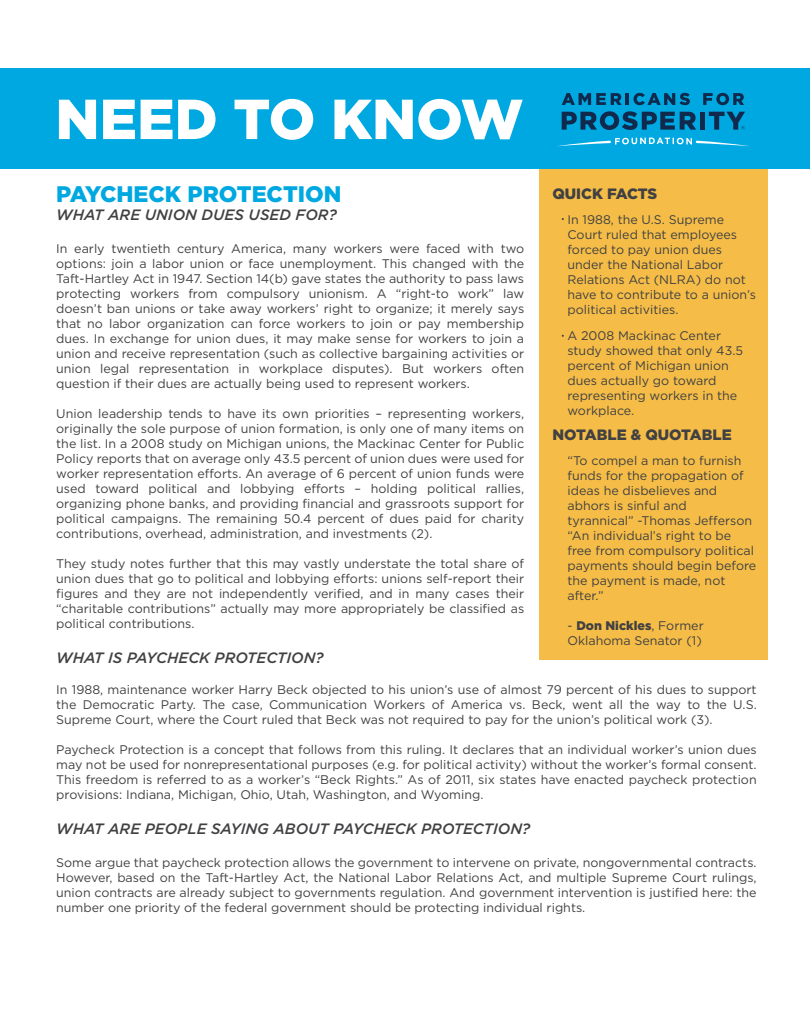
<style>
.page{position:relative;width:810px;height:1035px;background:#fff}
.page>*{position:absolute;margin:0;border:0;box-sizing:border-box;transform-origin:0 0}
.t1{font:900 56.25px "Gotham HTF";color:#fff}
.t2{font:900 22.5px "Gotham HTF";color:#00a8e1}
.t3{font:italic 500 15px "Gotham HTF";color:#414042}
.t4{font:900 15px "Gotham HTF";color:#414042}
.t5{font:12.5px/15px "Gotham HTF";color:#414042;text-align:justify}
.s1{font-weight:900}
</style>
<div class="page">
<div style="left:539px;top:82px;width:228px;height:578px;background:#f5bd47"></div>
<div style="left:0;top:68px;width:810px;height:101px;background:#00a8e1"></div>
<svg style="left:562px;top:111px;width:134px;height:19px"></svg>
<div style="left:700px;top:112px;width:5px;height:18px;background:#0f2a4c"></div>
<svg style="left:709px;top:112px;width:36px;height:18px"></svg>
<svg style="left:562px;top:93px;width:128px;height:12px"></svg>
<svg style="left:703px;top:93px;width:41px;height:12px"></svg>
<svg style="left:559px;top:138px;width:189px;height:8px"></svg>
<h1 class="t1" style="left:55px;top:87px;width:470px">NEED TO KNOW</h1>
<h2 class="t2" style="left:56px;top:181px;width:287px">PAYCHECK PROTECTION</h2>
<p class="t3" style="left:56px;top:206px;width:282px">WHAT ARE UNION DUES USED FOR?</p>
<p class="t5" style="left:56px;top:241px;width:470px">In early twentieth century America, many workers were faced with two options: join a labor union or face unemployment. This changed with the Taft-Hartley Act in 1947. Section 14(b) gave states the authority to pass laws protecting workers from compulsory unionism. A “right-to work” law doesn’t ban unions or take away workers’ right to organize; it merely says that no labor organization can force workers to join or pay membership dues. In exchange for union dues, it may make sense for workers to join a union and receive representation (such as collective bargaining activities or union legal representation in workplace disputes). But workers often question if their dues are actually being used to represent workers.</p>
<p class="t5" style="left:56px;top:406px;width:470px">Union leadership tends to have its own priorities – representing workers, originally the sole purpose of union formation, is only one of many items on the list. In a 2008 study on Michigan unions, the Mackinac Center for Public Policy reports that on average only 43.5 percent of union dues were used for worker representation efforts. An average of 6 percent of union funds were used toward political and lobbying efforts – holding political rallies, organizing phone banks, and providing financial and grassroots support for political campaigns. The remaining 50.4 percent of dues paid for charity contributions, overhead, administration, and investments (2).</p>
<p class="t5" style="left:56px;top:556px;width:470px">They study notes further that this may vastly understate the total share of union dues that go to political and lobbying efforts: unions self-report their figures and they are not independently verified, and in many cases their “charitable contributions” actually may more appropriately be classified as political contributions.</p>
<p class="t3" style="left:56px;top:649px;width:269px">WHAT IS PAYCHECK PROTECTION?</p>
<p class="t5" style="left:56px;top:682px;width:702px">In 1988, maintenance worker Harry Beck objected to his union’s use of almost 79 percent of his dues to support the Democratic Party. The case, Communication Workers of America vs. Beck, went all the way to the U.S.<br>Supreme Court, where the Court ruled that Beck was not required to pay for the union’s political work (3).</p>
<p class="t5" style="left:56px;top:742px;width:702px">Paycheck Protection is a concept that follows from this ruling. It declares that an individual worker’s union dues may not be used for nonrepresentational purposes (e.g. for political activity) without the worker’s formal consent.<br>This freedom is referred to as a worker’s “Beck Rights.” As of 2011, six states have enacted paycheck protection provisions: Indiana, Michigan, Ohio, Utah, Washington, and Wyoming.</p>
<p class="t3" style="left:56px;top:820px;width:476px">WHAT ARE PEOPLE SAYING ABOUT PAYCHECK PROTECTION?</p>
<p class="t5" style="left:56px;top:855px;width:702px">Some argue that paycheck protection allows the government to intervene on private, nongovernmental contracts.<br>However, based on the Taft-Hartley Act, the National Labor Relations Act, and multiple Supreme Court rulings, union contracts are already subject to governments regulation. And government intervention is justified here: the number one priority of the federal government should be protecting individual rights.</p>
<p class="t4" style="left:552px;top:185px;width:106px">QUICK FACTS</p>
<p class="t5" style="left:567px;top:212px;width:190px;text-align:left">In 1988, the U.S. Supreme<br>Court ruled that employees forced to pay union dues under the National Labor<br>Relations Act (NLRA) do not have to contribute to a union’s political activities.</p>
<p class="t5" style="left:567px;top:328px;width:177px;text-align:left">A 2008 Mackinac Center study showed that only 43.5 percent of Michigan union dues actually go toward representing workers in the workplace.</p>
<p class="t4" style="left:552px;top:426px;width:181px">NOTABLE &amp; QUOTABLE</p>
<p class="t5" style="left:567px;top:453px;width:190px;text-align:left">“To compel a man to furnish funds for the propagation of ideas he disbelieves and abhors is sinful and<br>tyrannical” -Thomas Jefferson “An individual’s right to be free from compulsory political payments should begin before the payment is made, not after.”</p>
<p class="t5" style="left:567px;top:618px;width:138px">- <span class="s1">Don Nickles</span>, Former<br>Oklahoma Senator (1)</p>
</div>
